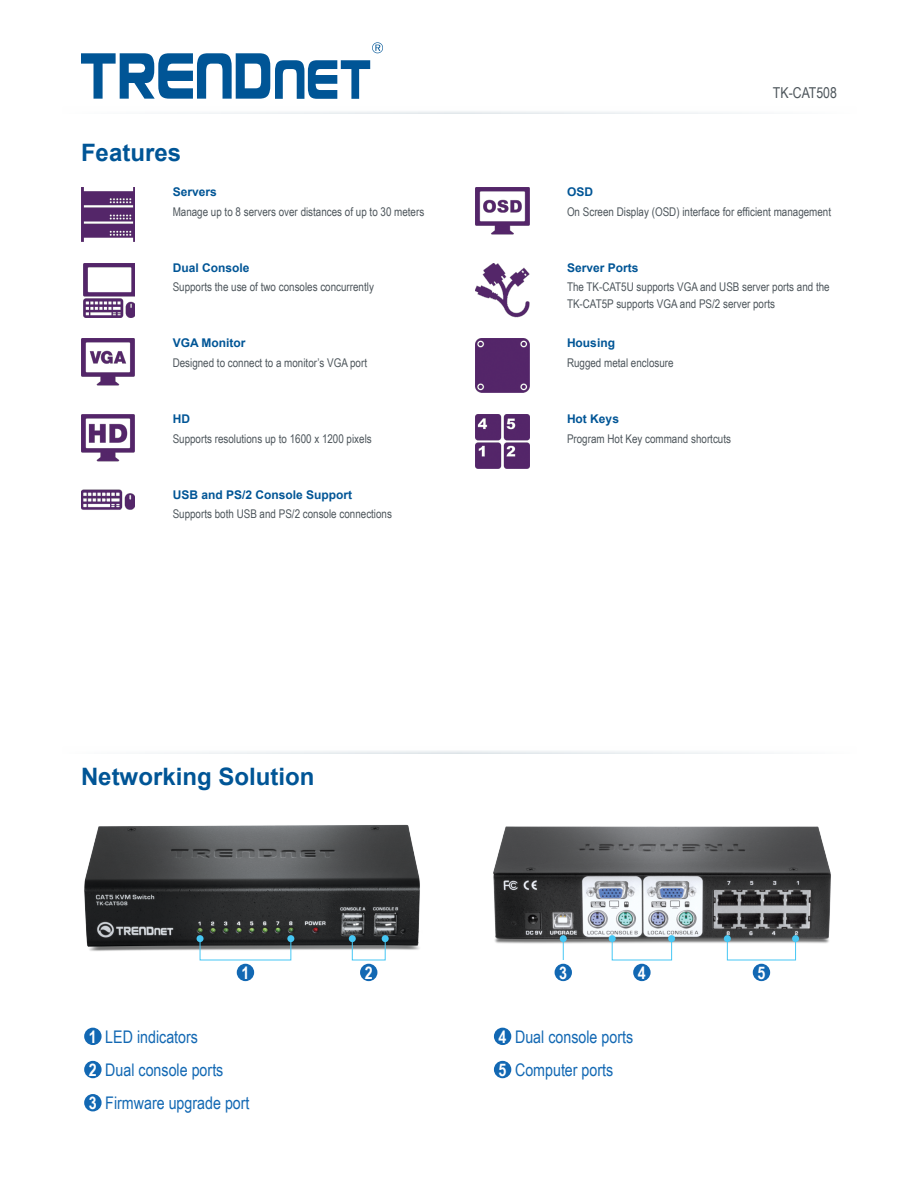
<style>
.page{position:relative;width:918px;height:1188px;background:#fff}
.page>*{position:absolute;margin:0;border:0;box-sizing:border-box;transform-origin:0 0}
.t1{font:700 24px "Arial";color:#005596}
.t2{font:17.4px/33.2px "Arial Narrow";color:#1268b3}
.t3{font:700 17.4px "Arial Narrow";color:#fff}
.t4{font:15px "Arial Narrow";color:#4d555b}
.t5{font:12px/16.5px "Arial Narrow";color:#4d555b}
.t6{font:700 12px "Arial";color:#005596}
.s1{font-weight:700;color:#fff}
</style>
<div class="page">
<svg style="left:170px;top:111px;width:579px;height:3px"></svg>
<svg style="left:81px;top:42px;width:302px;height:57px"></svg>
<img style="left:475px;top:263px;width:54px;height:54px">
<img style="left:475px;top:339px;width:54px;height:54px">
<img style="left:475px;top:414px;width:54px;height:54px">
<img style="left:475px;top:187px;width:54px;height:48px">
<img style="left:81px;top:490px;width:54px;height:20px">
<img style="left:81px;top:414px;width:54px;height:48px">
<img style="left:81px;top:339px;width:54px;height:47px">
<img style="left:83px;top:263px;width:52px;height:54px">
<img style="left:81px;top:187px;width:54px;height:54px">
<div style="left:84px;top:1028px;width:18px;height:17px;background:#1268b3;border-radius:50%"></div>
<div style="left:84px;top:1061px;width:18px;height:17px;background:#1268b3;border-radius:50%"></div>
<div style="left:84px;top:1094px;width:18px;height:17px;background:#1268b3;border-radius:50%"></div>
<div style="left:494px;top:1028px;width:17px;height:17px;background:#1268b3;border-radius:50%"></div>
<div style="left:494px;top:1061px;width:17px;height:17px;background:#1268b3;border-radius:50%"></div>
<img style="left:493px;top:826px;width:338px;height:156px">
<svg style="left:563px;top:942px;width:1px;height:18px"></svg>
<div style="left:560px;top:935px;width:7px;height:7px;background:#46c7f4;border-radius:50%"></div>
<div style="left:555px;top:964px;width:17px;height:17px;background:#1268b3;border-radius:50%"></div>
<div style="left:633px;top:964px;width:18px;height:17px;background:#1268b3;border-radius:50%"></div>
<div style="left:753px;top:964px;width:17px;height:17px;background:#1268b3;border-radius:50%"></div>
<div style="left:724px;top:935px;width:7px;height:7px;background:#46c7f4;border-radius:50%"></div>
<div style="left:792px;top:935px;width:7px;height:7px;background:#46c7f4;border-radius:50%"></div>
<div style="left:609px;top:935px;width:7px;height:7px;background:#46c7f4;border-radius:50%"></div>
<div style="left:668px;top:935px;width:7px;height:7px;background:#46c7f4;border-radius:50%"></div>
<img style="left:84px;top:824px;width:336px;height:158px">
<div style="left:237px;top:964px;width:17px;height:17px;background:#1268b3;border-radius:50%"></div>
<div style="left:360px;top:964px;width:17px;height:17px;background:#1268b3;border-radius:50%"></div>
<div style="left:197px;top:935px;width:7px;height:7px;background:#46c7f4;border-radius:50%"></div>
<div style="left:287px;top:935px;width:7px;height:7px;background:#46c7f4;border-radius:50%"></div>
<div style="left:352px;top:938px;width:34px;height:22px;border:1px solid #46c7f4"></div>
<div style="left:349px;top:935px;width:7px;height:7px;background:#46c7f4;border-radius:50%"></div>
<div style="left:382px;top:935px;width:7px;height:7px;background:#46c7f4;border-radius:50%"></div>
<h1 class="t1" style="left:81px;top:136px;width:102px">Features</h1>
<p class="t6" style="left:173px;top:184px;width:46px">Servers</p>
<p class="t5" style="left:173px;top:203px;width:253px">Manage up to 8 servers over distances of up to 30 meters</p>
<p class="t6" style="left:173px;top:260px;width:78px">Dual Console</p>
<p class="t5" style="left:173px;top:279px;width:203px">Supports the use of two consoles concurrently</p>
<p class="t6" style="left:173px;top:335px;width:74px">VGA Monitor</p>
<p class="t5" style="left:173px;top:354px;width:196px">Designed to connect to a monitor’s VGA port</p>
<p class="t6" style="left:173px;top:411px;width:19px">HD</p>
<p class="t5" style="left:173px;top:430px;width:201px">Supports resolutions up to 1600 x 1200 pixels</p>
<p class="t6" style="left:173px;top:486px;width:181px">USB and PS/2 Console Support</p>
<p class="t5" style="left:173px;top:505px;width:221px">Supports both USB and PS/2 console connections</p>
<h1 class="t1" style="left:81px;top:761px;width:235px">Networking Solution</h1>
<p class="t4" style="left:773px;top:81px;width:66px">TK-CAT508</p>
<p class="t6" style="left:567px;top:184px;width:28px">OSD</p>
<p class="t5" style="left:567px;top:203px;width:266px">On Screen Display (OSD) interface for efficient management</p>
<p class="t6" style="left:567px;top:260px;width:73px">Server Ports</p>
<p class="t5" style="left:567px;top:279px;width:264px">The TK-CAT5U supports VGA and USB server ports and the<br>TK-CAT5P supports VGA and PS/2 server ports</p>
<p class="t6" style="left:567px;top:335px;width:49px">Housing</p>
<p class="t5" style="left:567px;top:354px;width:108px">Rugged metal enclosure</p>
<p class="t6" style="left:567px;top:411px;width:54px">Hot Keys</p>
<p class="t5" style="left:567px;top:430px;width:166px">Program Hot Key command shortcuts</p>
<h2 class="t3" style="left:241px;top:959px;width:9px">1</h2>
<h2 class="t3" style="left:365px;top:959px;width:9px">2</h2>
<h2 class="t3" style="left:559px;top:959px;width:9px">3</h2>
<h2 class="t3" style="left:638px;top:959px;width:9px">4</h2>
<h2 class="t3" style="left:757px;top:959px;width:9px">5</h2>
<h2 class="t2" style="left:89px;top:1019px;width:162px"><span class="s1">1</span> LED indicators<br><span class="s1">2</span> Dual console ports<br><span class="s1">3</span> Firmware upgrade port</h2>
<h2 class="t2" style="left:499px;top:1019px;width:136px"><span class="s1">4</span> Dual console ports<br><span class="s1">5</span> Computer ports</h2>
</div>
